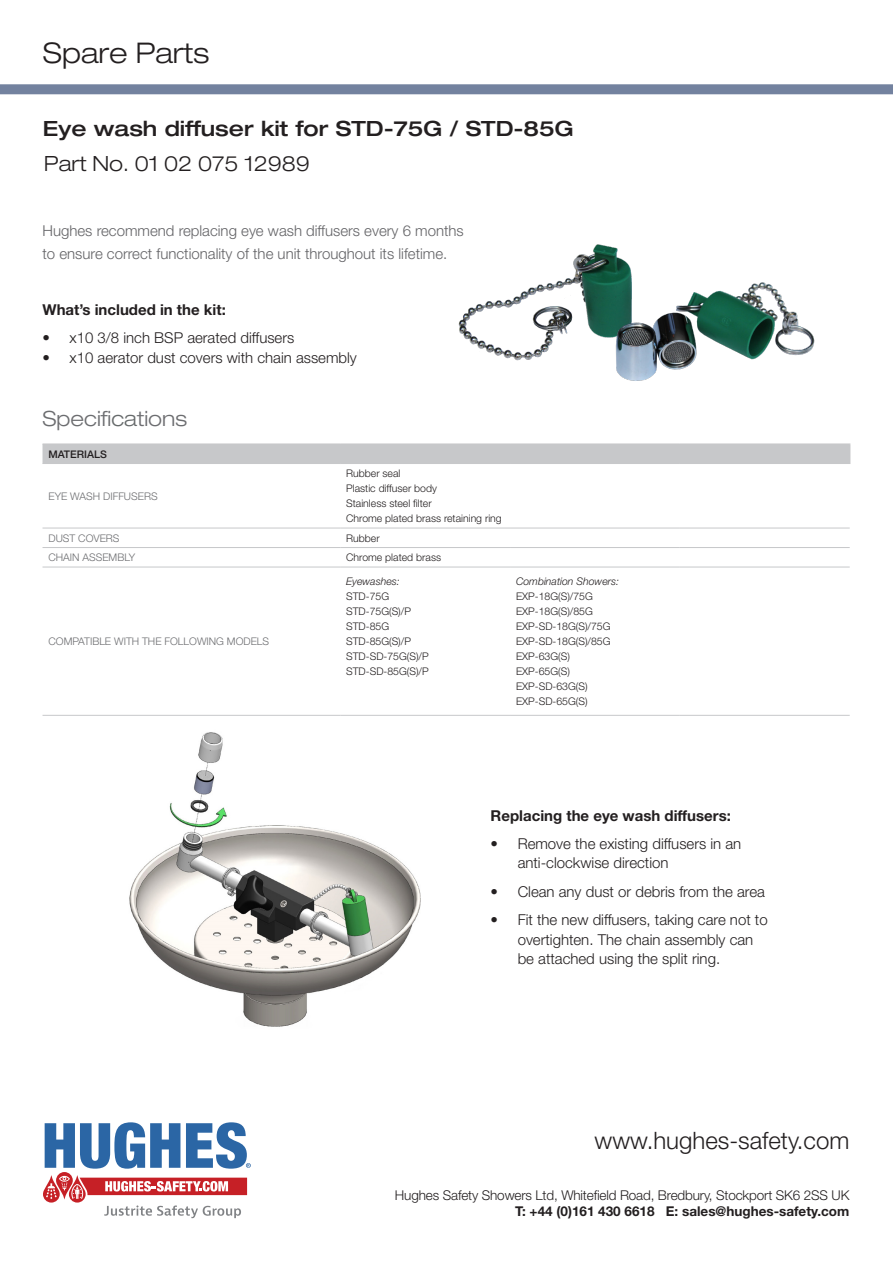
<style>
.page{position:relative;width:893px;height:1263px;background:#fff}
.page>*{position:absolute;margin:0;border:0;box-sizing:border-box;transform-origin:0 0}
.t1{font:300 expanded 28.5px "Helvetica Neue LT Std";color:#231f20}
.t2{font:300 24px "Helvetica Neue LT Std";color:#231f20}
.t3{font:500 expanded 21px "Helvetica Neue LT Std";color:#231f20}
.t4{font:300 expanded 21px "Helvetica Neue LT Std";color:#231f20}
.t5{font:300 expanded 21px "Helvetica Neue LT Std";color:#6c6d70}
.t6{font:300 15px/19.5px "Helvetica Neue LT Std";color:#231f20}
.t7{font:300 15px/22.5px "Helvetica Neue LT Std";color:#636366}
.t8{font:700 15px "Helvetica Neue LT Std";color:#231f20}
.t9{font:300 13.5px/16.5px "Helvetica Neue LT Std";letter-spacing:-.01em;color:#231f20;text-align:right}
.t10{font:300 10.5px/15px "Helvetica Neue LT Std";color:#231f20}
.t11{font:300 10.5px "Helvetica Neue LT Std";color:#6c6d70}
.t12{font:italic 300 10.5px/15px "Helvetica Neue LT Std";color:#231f20}
.t13{font:500 10.5px "Helvetica Neue LT Std";color:#231f20}
.s1{color:#666a6b}
.s2{font-style:normal}
.s3{font-weight:700}
</style>
<div class="page">
<svg style="left:43px;top:1122px;width:208px;height:96px"></svg>
<svg style="left:0;top:84px;width:893px;height:10px;background:#7785a1"></svg>
<div style="left:43px;top:445px;width:807px;height:18px;background:#c7c8ca"></div>
<hr style="left:43px;top:463px;width:297px;height:1px;background:#c7c8ca">
<hr style="left:340px;top:463px;width:170px;height:1px;background:#c7c8ca">
<hr style="left:510px;top:463px;width:170px;height:1px;background:#c7c8ca">
<hr style="left:680px;top:463px;width:170px;height:1px;background:#c7c8ca">
<hr style="left:43px;top:528px;width:297px;height:1px;background:#c7c8ca">
<hr style="left:340px;top:528px;width:170px;height:1px;background:#c7c8ca">
<hr style="left:510px;top:528px;width:170px;height:1px;background:#c7c8ca">
<hr style="left:680px;top:528px;width:170px;height:1px;background:#c7c8ca">
<hr style="left:43px;top:547px;width:297px;height:1px;background:#c7c8ca">
<hr style="left:340px;top:547px;width:170px;height:1px;background:#c7c8ca">
<hr style="left:510px;top:547px;width:170px;height:1px;background:#c7c8ca">
<hr style="left:680px;top:547px;width:170px;height:1px;background:#c7c8ca">
<hr style="left:43px;top:567px;width:297px;height:1px;background:#c7c8ca">
<hr style="left:340px;top:567px;width:170px;height:1px;background:#c7c8ca">
<hr style="left:510px;top:567px;width:170px;height:1px;background:#c7c8ca">
<hr style="left:680px;top:567px;width:170px;height:1px;background:#c7c8ca">
<hr style="left:43px;top:715px;width:297px;height:1px;background:#c7c8ca">
<hr style="left:340px;top:715px;width:170px;height:1px;background:#c7c8ca">
<hr style="left:510px;top:715px;width:170px;height:1px;background:#c7c8ca">
<hr style="left:680px;top:715px;width:170px;height:1px;background:#c7c8ca">
<hr style="left:43px;top:443px;width:297px;height:2px;background:#c7c8ca">
<hr style="left:340px;top:443px;width:170px;height:2px;background:#c7c8ca">
<hr style="left:510px;top:443px;width:170px;height:2px;background:#c7c8ca">
<hr style="left:680px;top:443px;width:170px;height:2px;background:#c7c8ca">
<img style="left:129px;top:732px;width:292px;height:295px">
<img style="left:458px;top:244px;width:357px;height:137px">
<p class="t1" style="left:43px;top:36px;width:168px">Spare Parts</p>
<p class="t3" style="left:43px;top:115px;width:532px">Eye wash diffuser kit for STD-75G / STD-85G</p>
<p class="t4" style="left:44px;top:151px;width:267px">Part No. 01 02 075 12989</p>
<p class="t7" style="left:43px;top:219px;width:423px">Hughes recommend replacing eye wash diffusers every 6 months to ensure correct functionality of the unit throughout its lifetime.</p>
<p class="t8" style="left:43px;top:300px;width:185px">What’s included in the kit:</p>
<p class="t6" style="left:43px;top:328px;width:253px">• x10 3/8 inch BSP aerated diffusers</p>
<p class="t6" style="left:43px;top:347px;width:316px">• x10 aerator dust covers with chain assembly</p>
<p class="t5" style="left:43px;top:406px;width:146px">Specifi<span class="s1">ca</span>tions</p>
<p class="t13" style="left:49px;top:447px;width:60px">MATERIALS</p>
<p class="t11" style="left:49px;top:489px;width:111px">EYE WASH DIFFUSERS</p>
<p class="t10" style="left:346px;top:466px;width:157px">Rubber seal<br>Plastic diffuser body<br>Stainless steel filter<br>Chrome plated brass retaining ring</p>
<p class="t11" style="left:49px;top:531px;width:73px">DUST COVERS</p>
<p class="t10" style="left:346px;top:530px;width:35px">Rubber</p>
<p class="t11" style="left:49px;top:551px;width:88px">CHAIN ASSEMBLY</p>
<p class="t10" style="left:346px;top:550px;width:96px">Chrome plated brass</p>
<p class="t11" style="left:49px;top:635px;width:222px">COMPATIBLE WITH THE FOLLOWING MODELS</p>
<p class="t12" style="left:346px;top:573px;width:55px">Eyewashes:<br><span class="s2">STD-75G</span></p>
<p class="t10" style="left:346px;top:603px;width:66px">STD-75G(S)/P</p>
<p class="t10" style="left:346px;top:618px;width:44px">STD-85G</p>
<p class="t10" style="left:346px;top:633px;width:66px">STD-85G(S)/P</p>
<p class="t10" style="left:346px;top:648px;width:84px">STD-SD-75G(S)/P</p>
<p class="t10" style="left:346px;top:663px;width:84px">STD-SD-85G(S)/P</p>
<p class="t12" style="left:516px;top:573px;width:105px">Combination Showers:<br><span class="s2">EXP-18G(S)/75G</span></p>
<p class="t10" style="left:516px;top:603px;width:78px">EXP-18G(S)/85G</p>
<p class="t10" style="left:516px;top:618px;width:96px">EXP-SD-18G(S)/75G</p>
<p class="t10" style="left:516px;top:633px;width:96px">EXP-SD-18G(S)/85G</p>
<p class="t10" style="left:516px;top:648px;width:55px">EXP-63G(S)</p>
<p class="t10" style="left:516px;top:663px;width:55px">EXP-65G(S)</p>
<p class="t10" style="left:516px;top:678px;width:73px">EXP-SD-63G(S)</p>
<p class="t10" style="left:516px;top:693px;width:73px">EXP-SD-65G(S)</p>
<p class="t8" style="left:491px;top:806px;width:242px">Replacing the eye wash diffusers:</p>
<p class="t6" style="left:518px;top:833px;width:225px;text-indent:-27px">• Remove the existing diffusers in an anti-clockwise direction</p>
<p class="t6" style="left:491px;top:881px;width:276px">• Clean any dust or debris from the area</p>
<p class="t6" style="left:518px;top:910px;width:252px;text-indent:-27px">• Fit the new diffusers, taking care not to overtighten. The chain assembly can be attached using the split ring.</p>
<p class="t2" style="left:595px;top:1125px;width:256px">www.hughes-safety.com</p>
<p class="t9" style="left:395px;top:1186px;width:456px">Hughes Safety Showers Ltd, Whitefield Road, Bredbury, Stockport SK6 2SS UK<br><span class="s3">T: +44 (0)161 430 6618 E: sales@hughes-safety.com</span></p>
</div>
